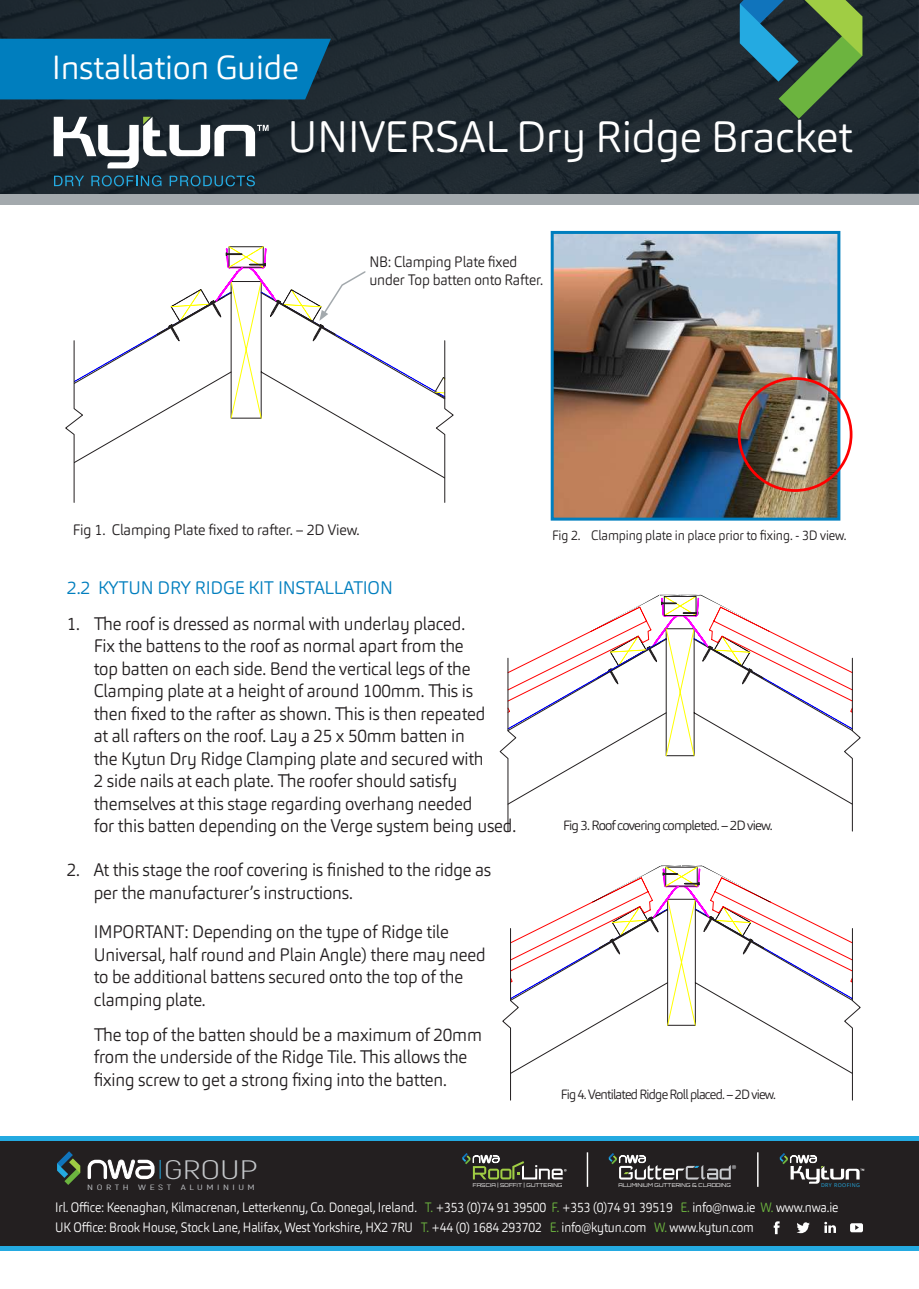
<style>
.page{position:relative;width:919px;height:1289px;background:#fff}
.page>*{position:absolute;margin:0;border:0;box-sizing:border-box;transform-origin:0 0}
.t1{font:300 43.5px "Carnas";letter-spacing:-.01em;color:#fff}
.t2{font:300 33px "Carnas";letter-spacing:-.01em;color:#fff}
.t3{font:300 26.7px "Akrobat";letter-spacing:-.005em;color:#c4c7ca;scale:1.45 1}
.t4{font:300 18px/22.5px "Carnas";letter-spacing:-.01em;color:#231f20;scale:.95 1}
.t5{font:300 18px "Carnas";letter-spacing:-.01em;color:#007ebe}
.t6{font:300 15px/18px "Carnas";letter-spacing:-.01em;color:#231f20;scale:.93 1}
.t7{font:300 15px "Carnas";letter-spacing:-.01em;color:#231f20;scale:.96 1}
.t8{font:300 13.5px/19.6px "Carnas";letter-spacing:-.01em;color:#fff;scale:.9 1}
.t9{font:300 13.5px "Carnas";letter-spacing:-.01em;color:#231f20;scale:.93 1}
.t10{font:300 13.35px "Carnas";letter-spacing:-.06em;color:#231f20;scale:.96 1}
.t11{font:300 13.35px "Carnas";letter-spacing:-.06em;color:#231f20}
.t12{font:7.65px "Akrobat";letter-spacing:.32em;color:#c4c7ca;scale:1.44 1}
.t13{font:300 5.25px "Orbitron";letter-spacing:.02em;color:#fff}
.t14{font:5.25px "Open Sans";letter-spacing:.08em;color:#24aae1}
.s1{color:#6cb43f}
</style>
<div class="page">
<svg style="left:539px;top:865px;width:285px;height:63px"></svg>
<svg style="left:502px;top:928px;width:358px;height:172px"></svg>
<svg style="left:507px;top:595px;width:317px;height:63px"></svg>
<svg style="left:499px;top:658px;width:361px;height:173px"></svg>
<svg style="left:65px;top:340px;width:388px;height:163px"></svg>
<img style="left:554px;top:235px;width:282px;height:281px">
<div style="left:550px;top:231px;width:290px;height:289px;border:3px solid #007ebe"></div>
<div style="left:737px;top:377px;width:115px;height:115px;border:3px solid #f00;border-radius:50%"></div>
<svg style="left:74px;top:246px;width:371px;height:217px"></svg>
<svg style="left:0;top:0;width:918px;height:194px;background:#1e2830"></svg>
<div style="left:0;top:194px;width:918px;height:11px;background:#a3a9ad"></div>
<div style="left:0;top:39px;width:331px;height:60px;background:#007ebe"></div>
<svg style="left:739px;top:0;width:123px;height:119px;background:#386450"></svg>
<svg style="left:54px;top:117px;width:214px;height:51px"></svg>
<svg style="left:54px;top:176px;width:30px;height:10px"></svg>
<svg style="left:91px;top:175px;width:70px;height:11px"></svg>
<svg style="left:170px;top:175px;width:85px;height:11px"></svg>
<div style="left:0;top:1139px;width:918px;height:109px;background:#231f20"></div>
<hr style="left:0;top:1246px;width:918px;height:4px;background:#24aae1">
<svg style="left:773px;top:1221px;width:6px;height:13px"></svg>
<svg style="left:824px;top:1221px;width:11px;height:11px"></svg>
<svg style="left:850px;top:1223px;width:12px;height:9px"></svg>
<svg style="left:796px;top:1222px;width:13px;height:11px"></svg>
<div style="left:0;top:1135px;width:918px;height:5px;background:#24aae1"></div>
<hr style="left:586px;top:1152px;width:2px;height:34px;background:#fff">
<hr style="left:757px;top:1152px;width:1px;height:34px;background:#fff">
<svg style="left:608px;top:1153px;width:128px;height:26px"></svg>
<svg style="left:462px;top:1153px;width:104px;height:26px"></svg>
<svg style="left:779px;top:1153px;width:85px;height:30px"></svg>
<svg style="left:87px;top:1159px;width:74px;height:21px"></svg>
<svg style="left:57px;top:1151px;width:23px;height:33px"></svg>
<h2 class="t2" style="left:52px;top:46px;width:249px">Installation Guide</h2>
<h1 class="t1" style="left:287px;top:110px;width:566px">UNIVERSAL Dry Ridge Bracket</h1>
<p class="t6" style="left:369px;top:253px;width:188px">NB: Clamping Plate fixed under Top batten onto Rafter.</p>
<p class="t7" style="left:73px;top:520px;width:300px">Fig 1. Clamping Plate fixed to rafter. – 2D View.</p>
<p class="t9" style="left:552px;top:526px;width:318px">Fig 2. Clamping plate in place prior to fixing. - 3D view.</p>
<p class="t5" style="left:67px;top:576px;width:328px">2.2 KYTUN DRY RIDGE KIT INSTALLATION</p>
<p class="t4" style="left:94px;top:612px;width:446px;text-indent:-27px">1. The roof is dressed as normal with underlay placed.<br>Fix the battens to the roof as normal apart from the<br>top batten on each side. Bend the vertical legs of the Clamping plate at a height of around 100mm. This is<br>then fixed to the rafter as shown. This is then repeated<br>at all rafters on the roof. Lay a 25 x 50mm batten in<br>the Kytun Dry Ridge Clamping plate and secured with<br>2 side nails at each plate. The roofer should satisfy themselves at this stage regarding overhang needed<br>for this batten depending on the Verge system being used.</p>
<p class="t4" style="left:94px;top:858px;width:420px;text-indent:-27px">2. At this stage the roof covering is finished to the ridge as per the manufacturer’s instructions.</p>
<p class="t4" style="left:94px;top:920px;width:414px">IMPORTANT: Depending on the type of Ridge tile Universal, half round and Plain Angle) there may need to be additional battens secured onto the top of the clamping plate.</p>
<p class="t4" style="left:94px;top:1023px;width:410px">The top of the batten should be a maximum of 20mm from the underside of the Ridge Tile. This allows the fixing screw to get a strong fixing into the batten.</p>
<h3 class="t3" style="left:164px;top:1153px;width:66px">GROUP</h3>
<p class="t11" style="left:563px;top:817px;width:211px">Fig 3. Roof covering completed. – 2D view.</p>
<p class="t10" style="left:561px;top:1085px;width:225px">Fig 4. Ventilated Ridge Roll placed. – 2D view.</p>
<p class="t12" style="left:87px;top:1182px;width:30px">NORTH</p>
<p class="t12" style="left:138px;top:1182px;width:24px">WEST</p>
<p class="t12" style="left:181px;top:1182px;width:53px">ALUMINIUM</p>
<p class="t13" style="left:473px;top:1181px;width:91px">FASCIA | SOFFIT | GUTTERING</p>
<p class="t13" style="left:618px;top:1181px;width:114px">ALUMINIUM GUTTERING &amp; CLADDING</p>
<p class="t14" style="left:821px;top:1181px;width:40px">DRY ROOFING</p>
<p class="t8" style="left:55px;top:1197px;width:871px">Irl. Office: Keenaghan, Kilmacrenan, Letterkenny, Co. Donegal, Ireland. <span class="s1">T.</span> +353 (0)74 91 39500 <span class="s1">F.</span> +353 (0)74 91 39519 <span class="s1">E.</span> info@nwa.ie <span class="s1">W.</span> www.nwa.ie<br>UK Office: Brook House, Stock Lane, Halifax, West Yorkshire, HX2 7RU <span class="s1">T.</span> +44 (0) 1684 293702 <span class="s1">E.</span> info@kytun.com <span class="s1">W.</span> www.kytun.com</p>
</div>
